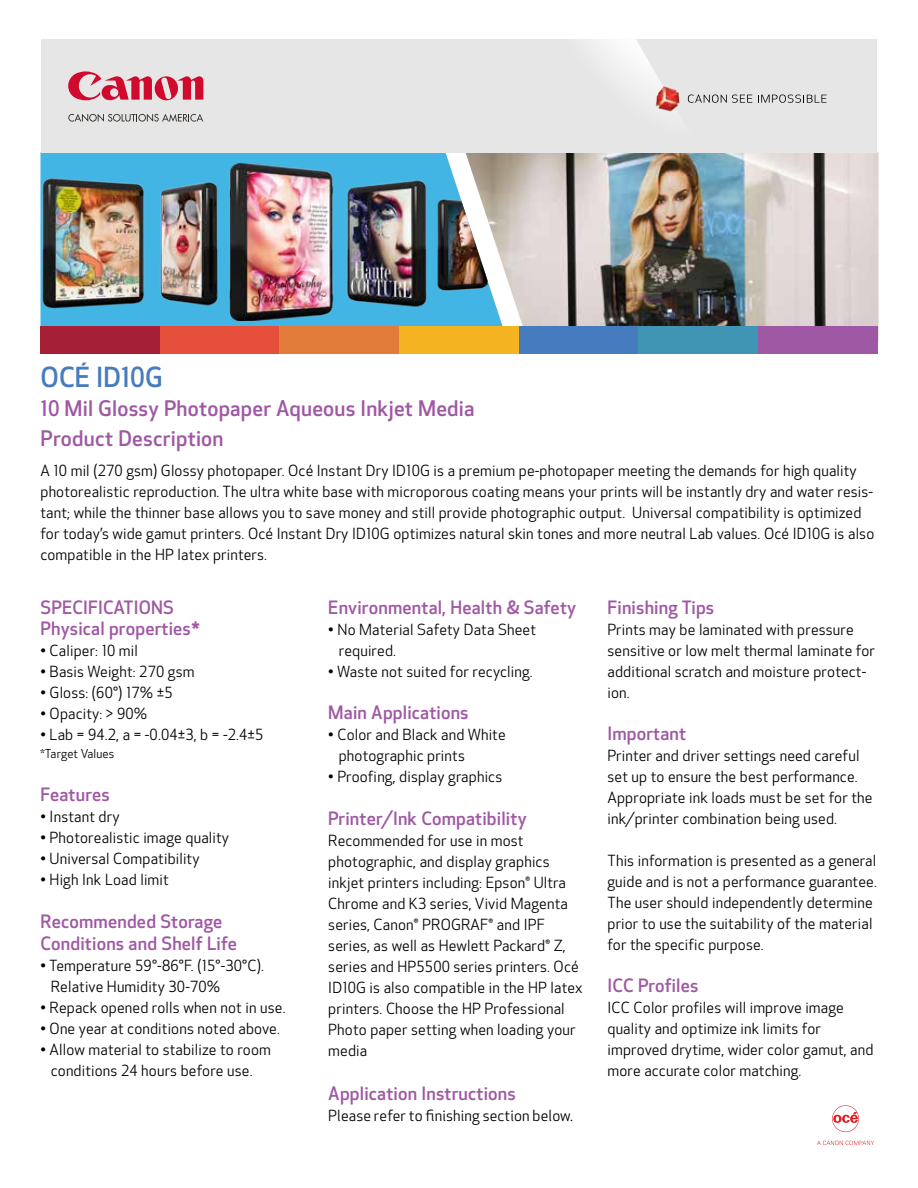
<style>
.page{position:relative;width:918px;height:1188px;background:#fff}
.page>*{position:absolute;margin:0;border:0;box-sizing:border-box;transform-origin:0 0}
.t1{font:500 27px "Optic Sans 301";letter-spacing:.005em;color:#467cbf}
.t2{font:500 21px/29.4px "Optic Sans 301";letter-spacing:.01em;color:#9f58a3}
.t3{font:500 18px/21.6px "Optic Sans 301";letter-spacing:.01em;color:#9f58a3}
.t4{font:15px/21px "Optic Sans 201";letter-spacing:.01em;color:#000}
.t5{font:15px "Apex New";letter-spacing:.01em;color:#000}
.t6{font:12px "Optic Sans 201";letter-spacing:.01em;color:#000}
.s1{font-family:"Apex New"}
</style>
<div class="page">
<img style="left:506px;top:152px;width:372px;height:174px">
<svg style="left:40px;top:152px;width:466px;height:174px;background:#71bcd8"></svg>
<img style="left:42px;top:163px;width:445px;height:158px">
<div style="left:160px;top:326px;width:120px;height:27px;background:#e54f3c"></div>
<div style="left:280px;top:326px;width:119px;height:27px;background:#e27c3a"></div>
<div style="left:399px;top:326px;width:120px;height:27px;background:#f4b320"></div>
<div style="left:519px;top:326px;width:119px;height:27px;background:#467cbf"></div>
<div style="left:758px;top:326px;width:120px;height:27px;background:#9f58a3"></div>
<div style="left:40px;top:326px;width:120px;height:27px;background:#a52037"></div>
<div style="left:638px;top:326px;width:120px;height:27px;background:#4095b4"></div>
<svg style="left:832px;top:1105px;width:27px;height:27px"></svg>
<svg style="left:817px;top:1141px;width:57px;height:4px"></svg>
<div style="left:41px;top:39px;width:836px;height:114px;background:#e6e6e6"></div>
<svg style="left:68px;top:114px;width:135px;height:8px"></svg>
<svg style="left:68px;top:71px;width:135px;height:29px"></svg>
<svg style="left:592px;top:39px;width:160px;height:73px"></svg>
<svg style="left:758px;top:95px;width:69px;height:8px"></svg>
<h1 class="t1" style="left:40px;top:362px;width:124px"><span class="s1">OCÉ</span> ID10G</h1>
<h2 class="t2" style="left:40px;top:395px;width:436px">10 Mil Glossy Photopaper Aqueous Inkjet Media<br>Product Description</h2>
<p class="t4" style="left:40px;top:461px;width:835px">A 10 mil (270 gsm) Glossy photopaper. Océ Instant Dry ID10G is a premium pe-photopaper meeting the demands for high quality photorealistic reproduction. The ultra white base with microporous coating means your prints will be instantly dry and water resis&shy;tant; while the thinner base allows you to save money and still provide photographic output. Universal compatibility is optimized for today’s wide gamut printers. Océ Instant Dry ID10G optimizes natural skin tones and more neutral Lab values. Océ ID10G is also compatible in the HP latex printers.</p>
<p class="t3" style="left:40px;top:597px;width:161px">SPECIFICATIONS<br>Physical properties*</p>
<p class="t4" style="left:40px;top:641px;width:99px">• Caliper: 10 mil</p>
<p class="t4" style="left:40px;top:662px;width:156px">• Basis Weight: 270 gsm</p>
<p class="t4" style="left:40px;top:683px;width:134px">• Gloss: (60°) 17% ±5</p>
<p class="t4" style="left:40px;top:704px;width:108px">• Opacity: &gt; 90%</p>
<p class="t4" style="left:40px;top:725px;width:225px">• Lab = 94.2, a = -0.04±3, b = -2.4±5</p>
<p class="t6" style="left:40px;top:747px;width:75px">*Target Values</p>
<p class="t3" style="left:40px;top:785px;width:71px">Features</p>
<p class="t4" style="left:40px;top:807px;width:81px">• Instant dry</p>
<p class="t4" style="left:40px;top:828px;width:190px">• Photorealistic image quality</p>
<p class="t4" style="left:40px;top:849px;width:161px">• Universal Compatibility</p>
<p class="t4" style="left:40px;top:870px;width:130px">• High Ink Load limit</p>
<p class="t3" style="left:40px;top:911px;width:198px">Recommended Storage<br>Conditions and Shelf Life</p>
<p class="t4" style="left:51px;top:955px;width:215px;text-indent:-10px">• Temperature 59°-86°F. (15°-30°C).<br>Relative Humidity 30-70%</p>
<p class="t4" style="left:40px;top:997px;width:247px">• Repack opened rolls when not in use.</p>
<p class="t4" style="left:40px;top:1018px;width:241px">• One year at conditions noted above.</p>
<p class="t4" style="left:40px;top:1039px;width:232px;text-align:center">• Allow material to stabilize to room conditions 24 hours before use.</p>
<p class="t3" style="left:328px;top:597px;width:249px">Environmental, Health &amp; Safety</p>
<p class="t4" style="left:339px;top:619px;width:199px;text-indent:-10px">• No Material Safety Data Sheet required.</p>
<p class="t4" style="left:328px;top:661px;width:206px">• Waste not suited for recycling.</p>
<p class="t3" style="left:328px;top:702px;width:142px">Main Applications</p>
<p class="t4" style="left:339px;top:725px;width:168px;text-indent:-10px">• Color and Black and White photographic prints</p>
<p class="t4" style="left:328px;top:767px;width:175px">• Proofing, display graphics</p>
<p class="t3" style="left:328px;top:809px;width:200px">Printer/Ink Compatibility</p>
<p class="t4" style="left:328px;top:831px;width:256px">Recommended for use in most photographic, and display graphics inkjet printers including: Epson® Ultra Chrome and K3 series, Vivid Magenta series, Canon® PROGRAF® and IPF series, as well as Hewlett Packard® Z, series and HP5500 series printers. Océ ID10G is also compatible in the HP latex printers. Choose the HP Professional Photo paper setting when loading your media</p>
<p class="t3" style="left:328px;top:1083px;width:189px">Application Instructions</p>
<p class="t5" style="left:328px;top:1106px;width:246px">Please refer to finishing section below.</p>
<p class="t3" style="left:608px;top:597px;width:108px">Finishing Tips</p>
<p class="t4" style="left:608px;top:619px;width:269px">Prints may be laminated with pressure sensitive or low melt thermal laminate for additional scratch and moisture protect&shy;ion.</p>
<p class="t3" style="left:608px;top:723px;width:80px">Important</p>
<p class="t4" style="left:608px;top:745px;width:266px">Printer and driver settings need careful set up to ensure the best performance.<br>Appropriate ink loads must be set for the ink/printer combination being used.</p>
<p class="t4" style="left:608px;top:850px;width:271px">This information is presented as a general guide and is not a performance guarantee.<br>The user should independently determine prior to use the suitability of the material for the specific purpose.</p>
<p class="t3" style="left:608px;top:975px;width:92px">ICC Profiles</p>
<p class="t4" style="left:608px;top:997px;width:267px">ICC Color profiles will improve image quality and optimize ink limits for improved drytime, wider color gamut, and more accurate color matching.</p>
</div>
